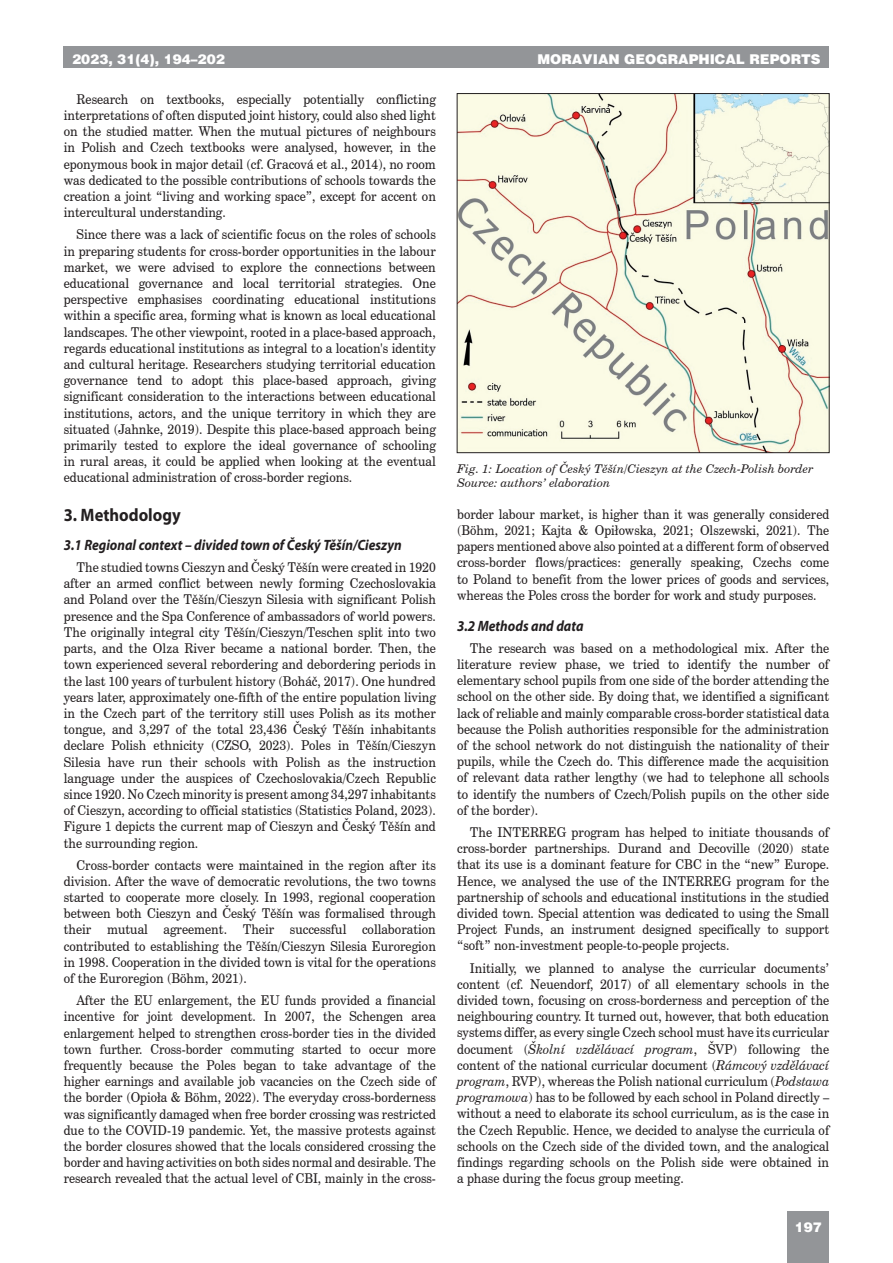
<style>
.page{position:relative;width:893px;height:1263px;background:#fff}
.page>*{position:absolute;margin:0;border:0;box-sizing:border-box;transform-origin:0 0}
.t1{font:700 18px "Myriad Pro";color:#231f20;scale:.92 1}
.t2{font:italic 700 15px "Myriad Pro";color:#231f20;scale:.9 1}
.t3{font:13.5px/16.2px "Century Schoolbook CE";color:#231f20;text-align:justify;scale:.92 1}
.t4{font:13.5px/16.2px "Century Schoolbook CE";color:#231f20;text-align:justify;scale:.91 1}
.t5{font:900 13.5px "Switzerland";color:#fff}
.t6{font:italic 12px/14.4px "Century Schoolbook CE";color:#231f20}
.s1{font-style:italic}
</style>
<div class="page">
<div style="left:64px;top:47px;width:765px;height:21px;background:#939598"></div>
<div style="left:787px;top:1212px;width:42px;height:51px;background:#939598"></div>
<img style="left:459px;top:95px;width:368px;height:356px">
<div style="left:457px;top:93px;width:372px;height:360px;border:1px solid #231f20"></div>
<p class="t5" style="left:72px;top:51px;width:154px">2023, 31(4), 194–202</p>
<p class="t5" style="left:537px;top:51px;width:285px">MORAVIAN GEOGRAPHICAL REPORTS</p>
<p class="t3" style="left:64px;top:91px;width:406px;text-indent:13px">Research on textbooks, especially potentially conflicting interpretations of often disputed joint history, could also shed light on the studied matter. When the mutual pictures of neighbours in Polish and Czech textbooks were analysed, however, in the eponymous book in major detail (cf. Gracová et al., 2014), no room was dedicated to the possible contributions of schools towards the creation a joint “living and working space”, except for accent on intercultural understanding.</p>
<p class="t3" style="left:64px;top:226px;width:406px;text-indent:13px">Since there was a lack of scientific focus on the roles of schools in preparing students for cross-border opportunities in the labour market, we were advised to explore the connections between educational governance and local territorial strategies. One perspective emphasises coordinating educational institutions within a specific area, forming what is known as local educational landscapes. The other viewpoint, rooted in a place-based approach, regards educational institutions as integral to a location's identity and cultural heritage. Researchers studying territorial education governance tend to adopt this place-based approach, giving significant consideration to the interactions between educational institutions, actors, and the unique territory in which they are situated (Jahnke, 2019). Despite this place-based approach being primarily tested to explore the ideal governance of schooling in rural areas, it could be applied when looking at the eventual educational administration of cross-border regions.</p>
<h1 class="t1" style="left:64px;top:503px;width:129px">3. Methodology</h1>
<p class="t2" style="left:64px;top:535px;width:377px">3.1 Regional context – divided town of Český Těšín/Cieszyn</p>
<p class="t3" style="left:64px;top:559px;width:406px;text-indent:13px">The studied towns Cieszyn and Český Těšín were created in 1920 after an armed conflict between newly forming Czechoslovakia and Poland over the Těšín/Cieszyn Silesia with significant Polish presence and the Spa Conference of ambassadors of world powers.<br>The originally integral city Těšín/Cieszyn/Teschen split into two parts, and the Olza River became a national border. Then, the town experienced several rebordering and debordering periods in the last 100 years of turbulent history (Boháč, 2017). One hundred years later, approximately one-fifth of the entire population living in the Czech part of the territory still uses Polish as its mother tongue, and 3,297 of the total 23,436 Český Těšín inhabitants declare Polish ethnicity (CZSO, 2023). Poles in Těšín/Cieszyn Silesia have run their schools with Polish as the instruction language under the auspices of Czechoslovakia/Czech Republic since 1920. No Czech minority is present among 34,297 inhabitants of Cieszyn, according to official statistics (Statistics Poland, 2023).<br>Figure 1 depicts the current map of Cieszyn and Český Těšín and the surrounding region.</p>
<p class="t3" style="left:64px;top:857px;width:406px;text-indent:13px">Cross-border contacts were maintained in the region after its division. After the wave of democratic revolutions, the two towns started to cooperate more closely. In 1993, regional cooperation between both Cieszyn and Český Těšín was formalised through their mutual agreement. Their successful collaboration contributed to establishing the Těšín/Cieszyn Silesia Euroregion in 1998. Cooperation in the divided town is vital for the operations of the Euroregion (Böhm, 2021).</p>
<p class="t4" style="left:64px;top:992px;width:410px;text-indent:13px">After the EU enlargement, the EU funds provided a financial incentive for joint development. In 2007, the Schengen area enlargement helped to strengthen cross-border ties in the divided town further. Cross-border commuting started to occur more frequently because the Poles began to take advantage of the higher earnings and available job vacancies on the Czech side of the border (Opioła &amp; Böhm, 2022). The everyday cross-borderness was significantly damaged when free border crossing was restricted due to the COVID-19 pandemic. Yet, the massive protests against the border closures showed that the locals considered crossing the border and having activities on both sides normal and desirable. The research revealed that the actual level of CBI, mainly in the cross-</p>
<p class="t6" style="left:457px;top:461px;width:358px">Fig. 1: Location of Český Těšín/Cieszyn at the Czech-Polish border<br>Source: authors’ elaboration</p>
<p class="t4" style="left:457px;top:506px;width:410px">border labour market, is higher than it was generally considered (Böhm, 2021; Kajta &amp; Opiłowska, 2021; Olszewski, 2021). The papers mentioned above also pointed at a different form of observed cross-border flows/practices: generally speaking, Czechs come to Poland to benefit from the lower prices of goods and services, whereas the Poles cross the border for work and study purposes.</p>
<p class="t2" style="left:457px;top:616px;width:142px">3.2 Methods and data</p>
<p class="t3" style="left:457px;top:640px;width:406px;text-indent:13px">The research was based on a methodological mix. After the literature review phase, we tried to identify the number of elementary school pupils from one side of the border attending the school on the other side. By doing that, we identified a significant lack of reliable and mainly comparable cross-border statistical data because the Polish authorities responsible for the administration of the school network do not distinguish the nationality of their pupils, while the Czech do. This difference made the acquisition of relevant data rather lengthy (we had to telephone all schools to identify the numbers of Czech/Polish pupils on the other side of the border).</p>
<p class="t3" style="left:457px;top:824px;width:406px;text-indent:13px">The INTERREG program has helped to initiate thousands of cross-border partnerships. Durand and Decoville (2020) state that its use is a dominant feature for CBC in the “new” Europe.<br>Hence, we analysed the use of the INTERREG program for the partnership of schools and educational institutions in the studied divided town. Special attention was dedicated to using the Small Project Funds, an instrument designed specifically to support “soft” non-investment people-to-people projects.</p>
<p class="t3" style="left:457px;top:959px;width:406px;text-indent:13px">Initially, we planned to analyse the curricular documents’ content (cf. Neuendorf, 2017) of all elementary schools in the divided town, focusing on cross-borderness and perception of the neighbouring country. It turned out, however, that both education systems differ, as every single Czech school must have its curricular document (<span class="s1">Školní vzdělávací program</span>, ŠVP) following the content of the national curricular document (<span class="s1">Rámcový vzdělávací program</span>, RVP), whereas the Polish national curriculum (<span class="s1">Podstawa programowa</span>) has to be followed by each school in Poland directly – without a need to elaborate its school curriculum, as is the case in the Czech Republic. Hence, we decided to analyse the curricula of schools on the Czech side of the divided town, and the analogical findings regarding schools on the Polish side were obtained in a phase during the focus group meeting.</p>
<p class="t5" style="left:795px;top:1219px;width:29px">197</p>
</div>
